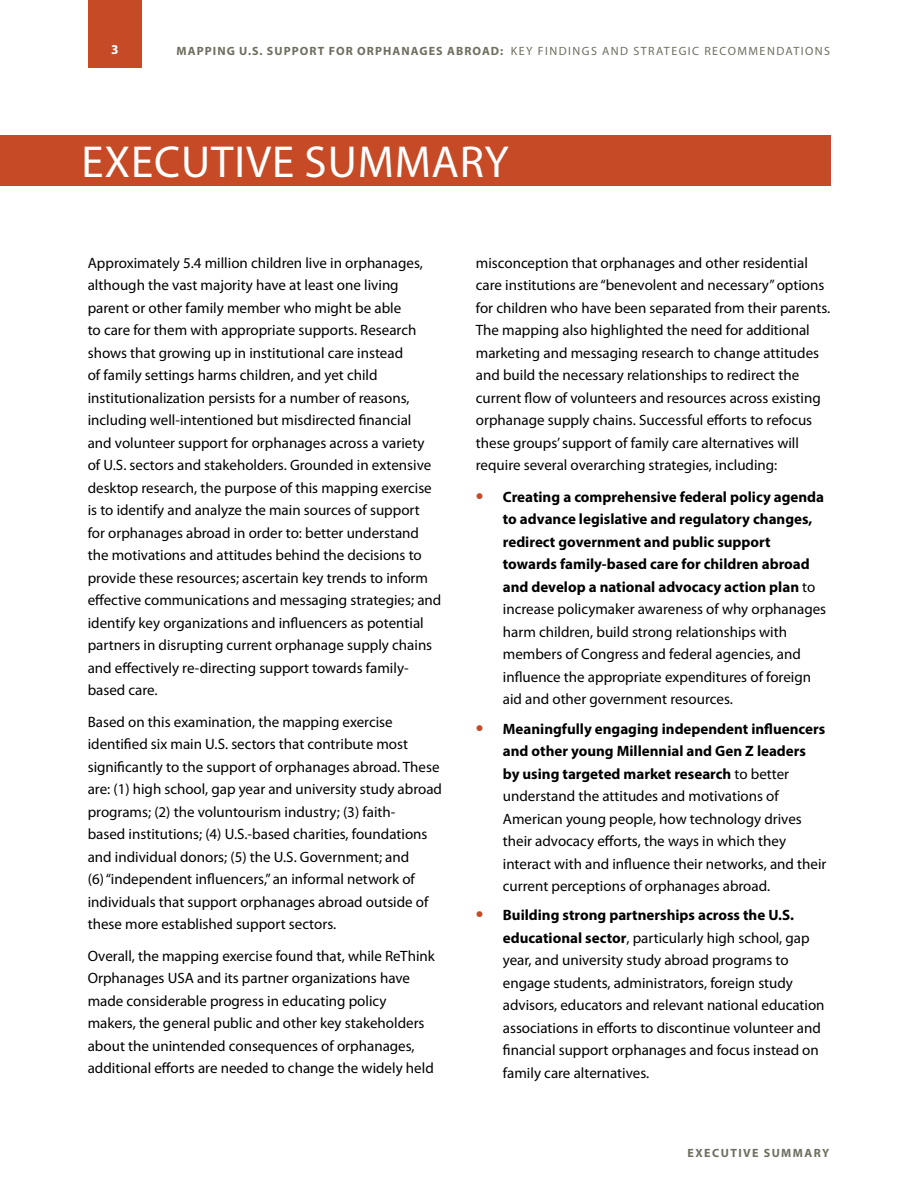
<style>
.page{position:relative;width:918px;height:1188px;background:#fff}
.page>*{position:absolute;margin:0;border:0;box-sizing:border-box;transform-origin:0 0}
.Heading_1{font:45px "Myriad Pro";letter-spacing:.02em;color:#fff}
.t1{font:15px/22.5px "Myriad Pro";color:#000}
.t2{font:700 13.5px "Myriad Pro";color:#fff}
.t3{font:700 12px "Myriad Pro";letter-spacing:.09em;color:#6f6e60}
.s1{font-weight:400}
.s2{font-weight:700;font-size:22.5px;color:#c74a27}
.s3{font-weight:700}
</style>
<div class="page">
<div style="left:88px;top:0;width:54px;height:68px;background:#c74a27"></div>
<div style="left:0;top:135px;width:830px;height:50px;background:#c74a27"></div>
<p class="t2" style="left:111px;top:41px;width:9px">3</p>
<p class="t3" style="left:177px;top:43px;width:655px">MAPPING U.S. SUPPORT FOR ORPHANAGES ABROAD: <span class="s1">KEY FINDINGS AND STRATEGIC RECOMMENDATIONS</span></p>
<p class="Heading_1" style="left:81px;top:137px;width:429px">EXECUTIVE SUMMARY</p>
<p class="t1" style="left:88px;top:252px;width:355px">Approximately 5.4 million children live in orphanages, although the vast majority have at least one living parent or other family member who might be able<br>to care for them with appropriate supports. Research shows that growing up in institutional care instead<br>of family settings harms children, and yet child institutionalization persists for a number of reasons, including well-intentioned but misdirected financial<br>and volunteer support for orphanages across a variety<br>of U.S. sectors and stakeholders. Grounded in extensive desktop research, the purpose of this mapping exercise is to identify and analyze the main sources of support<br>for orphanages abroad in order to: better understand the motivations and attitudes behind the decisions to provide these resources; ascertain key trends to inform effective communications and messaging strategies; and identify key organizations and influencers as potential partners in disrupting current orphanage supply chains and effectively re-directing support towards family&shy;based care.</p>
<p class="t1" style="left:88px;top:711px;width:356px">Based on this examination, the mapping exercise identified six main U.S. sectors that contribute most significantly to the support of orphanages abroad. These are: (1) high school, gap year and university study abroad programs; (2) the voluntourism industry; (3) faith-<br>based institutions; (4) U.S.-based charities, foundations and individual donors; (5) the U.S. Government; and<br>(6) “independent influencers,” an informal network of individuals that support orphanages abroad outside of these more established support sectors.</p>
<p class="t1" style="left:88px;top:945px;width:349px">Overall, the mapping exercise found that, while ReThink Orphanages USA and its partner organizations have made considerable progress in educating policy makers, the general public and other key stakeholders about the unintended consequences of orphanages, additional efforts are needed to change the widely held</p>
<p class="t1" style="left:476px;top:252px;width:356px">misconception that orphanages and other residential care institutions are “benevolent and necessary” options for children who have been separated from their parents.<br>The mapping also highlighted the need for additional marketing and messaging research to change attitudes and build the necessary relationships to redirect the current flow of volunteers and resources across existing orphanage supply chains. Successful efforts to refocus these groups’ support of family care alternatives will require several overarching strategies, including:</p>
<p class="t1" style="left:503px;top:486px;width:325px;text-indent:-27px"><span class="s2">•</span> <span class="s3">Creating a comprehensive federal policy agenda to advance legislative and regulatory changes, redirect government and public support towards family-based care for children abroad and develop a national advocacy action plan</span> to increase policymaker awareness of why orphanages harm children, build strong relationships with members of Congress and federal agencies, and influence the appropriate expenditures of foreign aid and other government resources.</p>
<p class="t1" style="left:503px;top:718px;width:325px;text-indent:-27px"><span class="s2">•</span> <span class="s3">Meaningfully engaging independent influencers and other young Millennial and Gen Z leaders by using targeted market research</span> to better understand the attitudes and motivations of American young people, how technology drives their advocacy efforts, the ways in which they interact with and influence their networks, and their current perceptions of orphanages abroad.</p>
<p class="t1" style="left:503px;top:904px;width:323px;text-indent:-27px"><span class="s2">•</span> <span class="s3">Building strong partnerships across the U.S. educational sector</span>, particularly high school, gap year, and university study abroad programs to engage students, administrators, foreign study advisors, educators and relevant national education associations in efforts to discontinue volunteer and financial support orphanages and focus instead on family care alternatives.</p>
<p class="t3" style="left:688px;top:1145px;width:51px">Executive</p>
<p class="t3" style="left:764px;top:1145px;width:29px">Summar</p>
<p class="t3" style="left:822px;top:1145px;width:9px">y</p>
</div>
